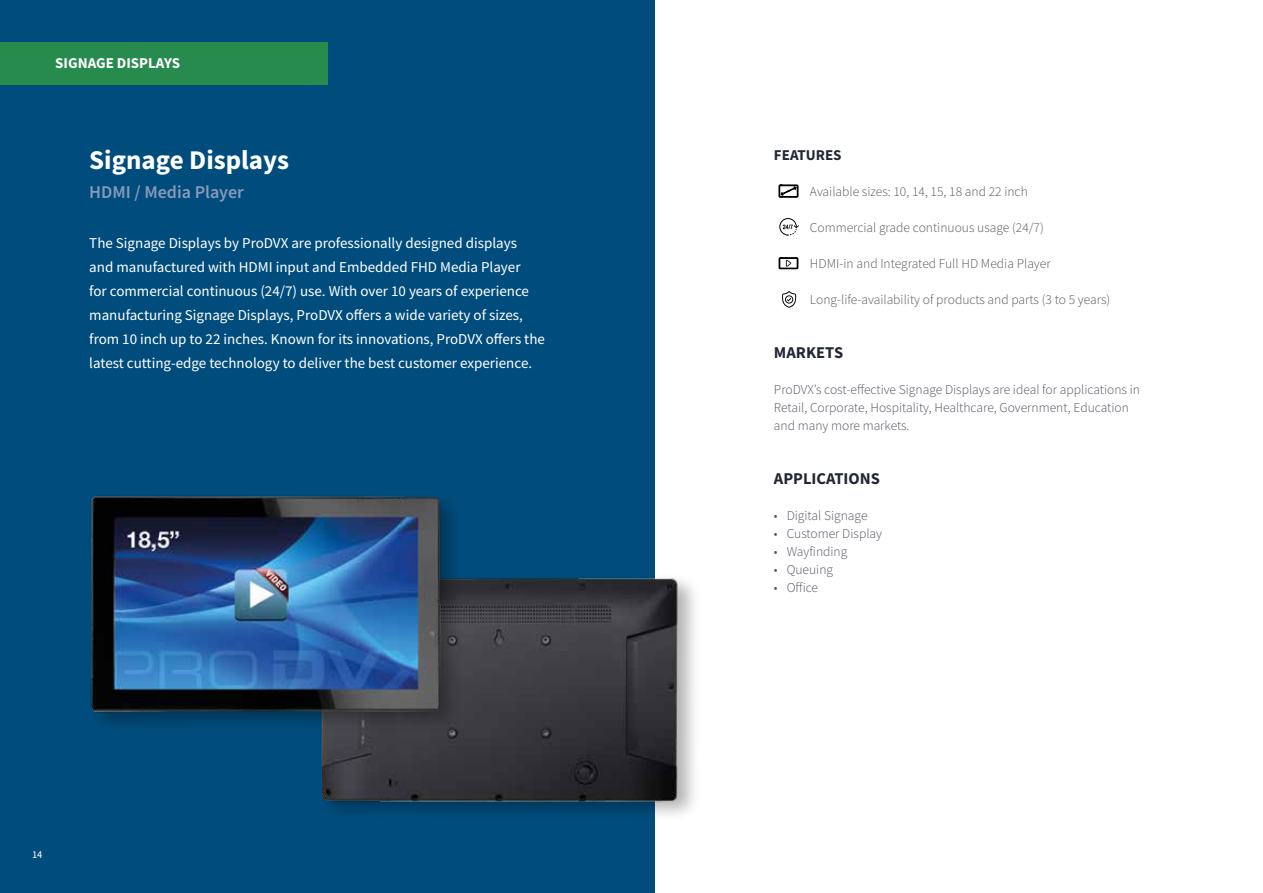
<style>
.page{position:relative;width:1263px;height:893px;background:#fff}
.page>*{position:absolute;margin:0;border:0;box-sizing:border-box;transform-origin:0 0}
.t1{font:700 27px "Source Sans Pro";color:#fff}
.t2{font:600 18px "Source Sans Pro";color:#8999b9}
.t3{font:700 16.5px "Source Sans Pro";color:#232635}
.t4{font:15px/24px "Source Sans Pro";color:#fff}
.t5{font:700 15px "Source Sans Pro";color:#fff}
.t6{font:700 15px "Source Sans Pro";color:#232635}
.t7{font:300 13.5px/18px "Source Sans Pro";color:#545260}
.t8{font:300 13.5px "Source Sans Pro";color:#575756}
.t9{font:10.5px "Source Sans Pro";color:#fff}
</style>
<div class="page">
<div style="left:0;top:0;width:655px;height:893px;background:#004d7d"></div>
<div style="left:0;top:43px;width:327px;height:42px;background:#278b4d"></div>
<svg style="left:779px;top:185px;width:19px;height:12px"></svg>
<svg style="left:782px;top:291px;width:14px;height:17px"></svg>
<svg style="left:779px;top:218px;width:20px;height:18px"></svg>
<div style="left:318px;top:572px;width:383px;height:250px;background:#000;opacity:.3"></div>
<img style="left:318px;top:572px;width:373px;height:250px">
<svg style="left:779px;top:258px;width:19px;height:11px"></svg>
<img style="left:90px;top:495px;width:389px;height:321px">
<p class="t5" style="left:55px;top:53px;width:126px">SIGNAGE DISPLAYS</p>
<h1 class="t1" style="left:89px;top:142px;width:201px">Signage Displays</h1>
<p class="t2" style="left:89px;top:180px;width:156px">HDMI / Media Player</p>
<p class="t4" style="left:89px;top:231px;width:457px">The Signage Displays by ProDVX are professionally designed displays<br>and manufactured with HDMI input and Embedded FHD Media Player<br>for commercial continuous (24/7) use. With over 10 years of experience manufacturing Signage Displays, ProDVX offers a wide variety of sizes, from 10 inch up to 22 inches. Known for its innovations, ProDVX offers the latest cutting-edge technology to deliver the best customer experience.</p>
<p class="t9" style="left:32px;top:848px;width:12px">14</p>
<p class="t6" style="left:774px;top:145px;width:69px">FEATURES</p>
<p class="t8" style="left:810px;top:183px;width:219px">Available sizes: 10, 14, 15, 18 and 22 inch</p>
<p class="t8" style="left:810px;top:219px;width:235px">Commercial grade continuous usage (24/7)</p>
<p class="t8" style="left:810px;top:255px;width:242px">HDMI-in and Integrated Full HD Media Player</p>
<p class="t8" style="left:810px;top:291px;width:302px">Long-life-availability of products and parts (3 to 5 years)</p>
<p class="t3" style="left:774px;top:341px;width:71px">MARKETS</p>
<p class="t7" style="left:774px;top:381px;width:368px">ProDVX’s cost-effective Signage Displays are ideal for applications in<br>Retail, Corporate, Hospitality, Healthcare, Government, Education and many more markets.</p>
<p class="t3" style="left:774px;top:467px;width:108px">APPLICATIONS</p>
<p class="t7" style="left:774px;top:507px;width:95px">• Digital Signage</p>
<p class="t7" style="left:774px;top:525px;width:110px">• Customer Display</p>
<p class="t7" style="left:774px;top:543px;width:75px">• Wayfinding</p>
<p class="t7" style="left:774px;top:561px;width:61px">• Queuing</p>
<p class="t7" style="left:774px;top:579px;width:46px">• Office</p>
</div>
